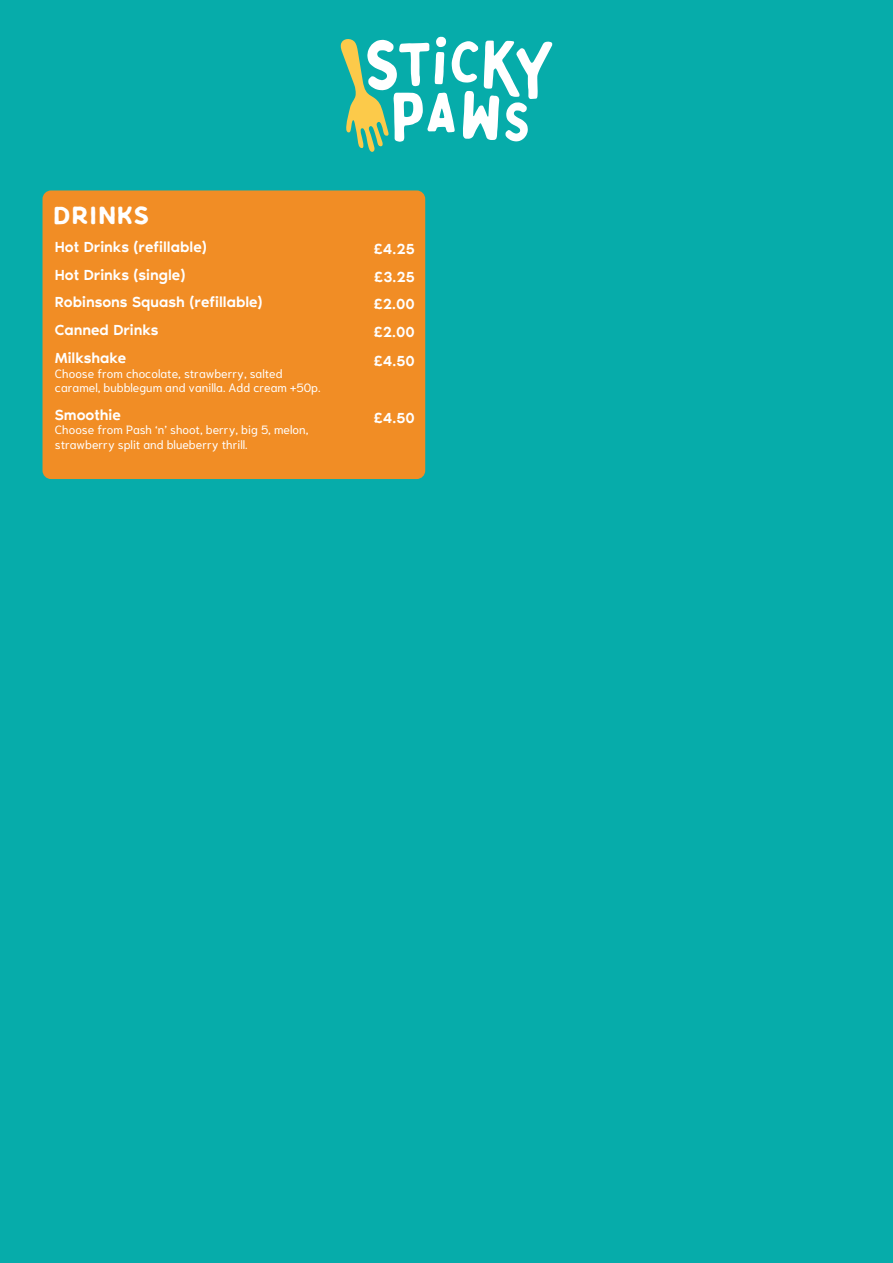
<style>
.page{position:relative;width:893px;height:1263px;background:#06acaa}
.page>*{position:absolute;margin:0;border:0;box-sizing:border-box;transform-origin:0 0}
.t1{font:29.85px "Klasik";color:#fff}
.t2{font:500 15px "Noir Pro";color:#fff}
.t3{font:12px/14.4px "Niramit";color:#fff}
</style>
<div class="page">
<div style="left:43px;top:190px;width:382px;height:289px;background:#f18d25;border-radius:8px"></div>
<svg style="left:340px;top:37px;width:212px;height:115px"></svg>
<h1 class="t1" style="left:53px;top:203px;width:98px">DRINKS</h1>
<p class="t2" style="left:55px;top:235px;width:153px">Hot Drinks (refillable)</p>
<p class="t2" style="left:374px;top:237px;width:43px">£4.25</p>
<p class="t2" style="left:55px;top:263px;width:132px">Hot Drinks (single)</p>
<p class="t2" style="left:374px;top:265px;width:42px">£3.25</p>
<p class="t2" style="left:55px;top:291px;width:209px">Robinsons Squash (refillable)</p>
<p class="t2" style="left:374px;top:293px;width:43px">£2.00</p>
<p class="t2" style="left:55px;top:318px;width:105px">Canned Drinks</p>
<p class="t2" style="left:374px;top:320px;width:43px">£2.00</p>
<p class="t2" style="left:55px;top:346px;width:73px">Milkshake</p>
<p class="t3" style="left:55px;top:366px;width:267px">Choose from chocolate, strawberry, salted caramel, bubblegum and vanilla. Add cream +50p.</p>
<p class="t2" style="left:55px;top:403px;width:67px">Smoothie</p>
<p class="t3" style="left:55px;top:423px;width:255px">Choose from Pash ‘n’ shoot, berry, big 5, melon, strawberry split and blueberry thrill.</p>
<p class="t2" style="left:374px;top:350px;width:43px">£4.50</p>
<p class="t2" style="left:374px;top:407px;width:43px">£4.50</p>
</div>
